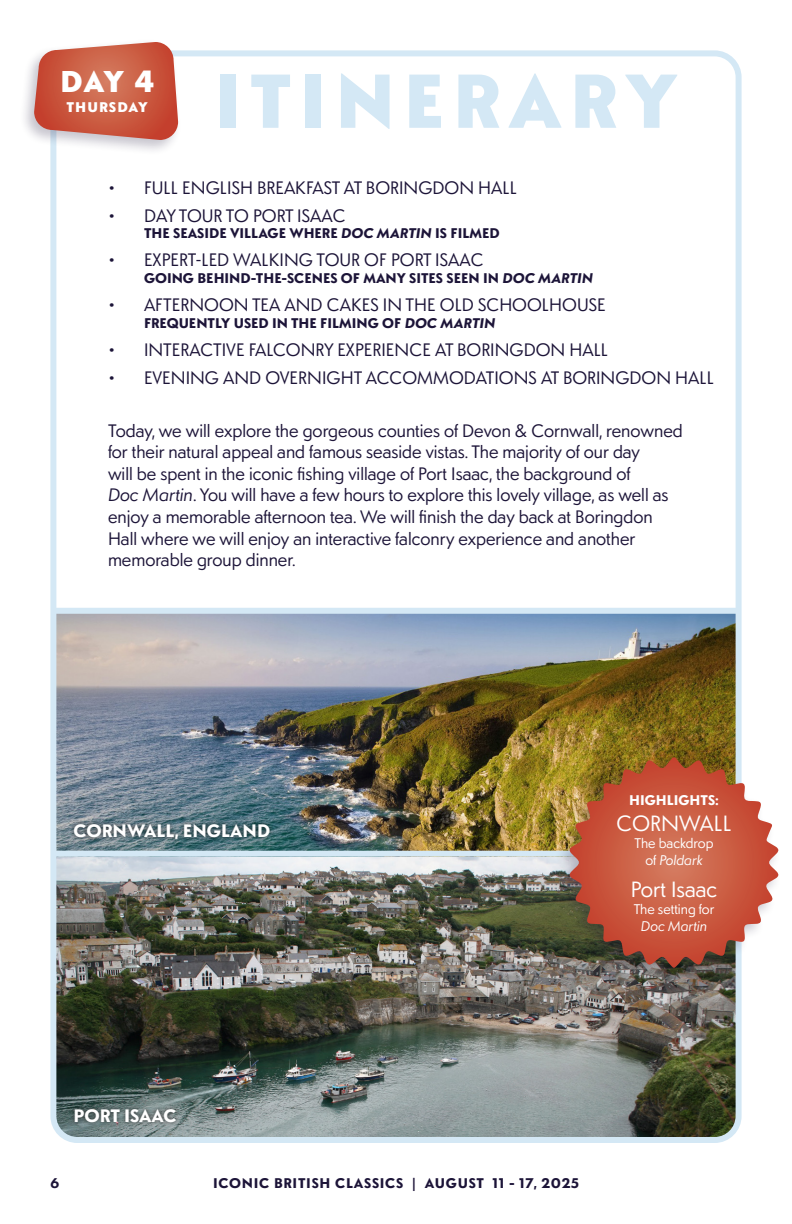
<style>
.page{position:relative;width:792px;height:1224px;background:#fff}
.page>*{position:absolute;margin:0;border:0;box-sizing:border-box;transform-origin:0 0}
.Paragraph_Style_1{font:900 76px "Sonar Sans";letter-spacing:.1em;color:#d4e8f5}
.Paragraph_Style_1-2{font:900 30px "Sonar Sans";color:#fff}
.t1{font:22px "Sonar Sans";color:#fff}
.t2{font:18px/21.6px "Sonar Sans";color:#1c1438}
.t3{font:700 18px "Sonar Sans";color:#fff}
.t4{font:700 14px "Sonar Sans";color:#1c1438}
.t5{font:700 14px "Sonar Sans";letter-spacing:.05em;color:#1c1438}
.t6{font:14px/16.8px "Sonar Sans";color:#fff;text-align:center}
.t7{font:700 14px "Sonar Sans";color:#fff}
.t8{font:italic 14px "Sonar Sans";color:#fff}
.Paragraph_Style_1-3{font:900 14px "Sonar Sans";letter-spacing:.07em;color:#fff}
.s1{font-style:italic}
.s2{font-style:normal}
</style>
<div class="page">
<img style="left:57px;top:857px;width:678px;height:279px">
<img style="left:57px;top:614px;width:678px;height:237px">
<div style="left:54px;top:851px;width:684px;height:6px;background:#d4e8f5"></div>
<div style="left:70px;top:820px;width:204px;height:23px;background:#231f20;opacity:.75"></div>
<div style="left:54px;top:608px;width:684px;height:6px;background:#d4e8f5"></div>
<div style="left:50px;top:50px;width:692px;height:1093px;border:6px solid #d4e8f5;border-radius:24px"></div>
<div style="left:71px;top:1105px;width:109px;height:22px;background:#231f20;opacity:.75"></div>
<div style="left:554px;top:753px;width:228px;height:230px;background:#1c1438;opacity:.25"></div>
<svg style="left:569px;top:757px;width:210px;height:211px;background:#be6b52"></svg>
<div style="left:19px;top:38px;width:163px;height:117px;background:#1c1438;opacity:.25"></div>
<svg style="left:34px;top:42px;width:144px;height:98px;background:#ce6d58"></svg>
<p class="Paragraph_Style_1-2" style="left:60px;top:60px;width:96px">DAY 4</p>
<p class="Paragraph_Style_1-3" style="left:66px;top:97px;width:83px">THURSDAY</p>
<p class="Paragraph_Style_1" style="left:214px;top:45px;width:465px">ITINERARY</p>
<p class="t2" style="left:108px;top:176px;width:411px">• FULL ENGLISH BREAKFAST AT BORINGDON HALL</p>
<p class="t2" style="left:108px;top:204px;width:239px">• DAY TOUR TO PORT ISAAC</p>
<p class="t4" style="left:144px;top:223px;width:357px">THE SEASIDE VILLAGE WHERE <span class="s1">DOC MARTIN</span> IS FILMED</p>
<p class="t2" style="left:108px;top:248px;width:377px">• EXPERT-LED WALKING TOUR OF PORT ISAAC</p>
<p class="t4" style="left:144px;top:268px;width:451px">GOING BEHIND-THE-SCENES OF MANY SITES SEEN IN <span class="s1">DOC MARTIN</span></p>
<p class="t2" style="left:108px;top:293px;width:499px">• AFTERNOON TEA AND CAKES IN THE OLD SCHOOLHOUSE</p>
<p class="t4" style="left:144px;top:313px;width:353px">FREQUENTLY USED IN THE FILMING OF <span class="s1">DOC MARTIN</span></p>
<p class="t2" style="left:108px;top:338px;width:502px">• INTERACTIVE FALCONRY EXPERIENCE AT BORINGDON HALL</p>
<p class="t2" style="left:108px;top:366px;width:608px">• EVENING AND OVERNIGHT ACCOMMODATIONS AT BORINGDON HALL</p>
<p class="t2" style="left:108px;top:419px;width:576px">Today, we will explore the gorgeous counties of Devon &amp; Cornwall, renowned for their natural appeal and famous seaside vistas. The majority of our day</p>
<p class="t2" style="left:108px;top:462px;width:524px">will be spent in the iconic fishing village of Port Isaac, the background of</p>
<p class="t2" style="left:108px;top:483px;width:562px"><span class="s1">Doc Martin</span>. You will have a few hours to explore this lovely village, as well as enjoy a memorable afternoon tea. We will finish the day back at Boringdon<br>Hall where we will enjoy an interactive falconry experience and another</p>
<p class="t2" style="left:108px;top:548px;width:190px">memorable group dinner.</p>
<p class="t3" style="left:74px;top:818px;width:198px">CORNWALL, ENGLAND</p>
<p class="t7" style="left:629px;top:790px;width:91px">HIGHLIGHTS:</p>
<p class="t1" style="left:616px;top:809px;width:117px">CORNWALL</p>
<p class="t6" style="left:634px;top:834px;width:81px">The backdrop</p>
<p class="t8" style="left:645px;top:851px;width:59px"><span class="s2">of</span> Poldark</p>
<p class="t1" style="left:631px;top:874px;width:88px">Port Isaac</p>
<p class="t6" style="left:634px;top:900px;width:82px">The setting for<br><span class="s1">Doc Martin</span></p>
<p class="t3" style="left:74px;top:1103px;width:104px">PORT ISAAC</p>
<p class="t4" style="left:50px;top:1173px;width:10px">6</p>
<p class="t5" style="left:213px;top:1173px;width:367px">ICONIC BRITISH CLASSICS | AUGUST 11 - 17, 2025</p>
</div>
